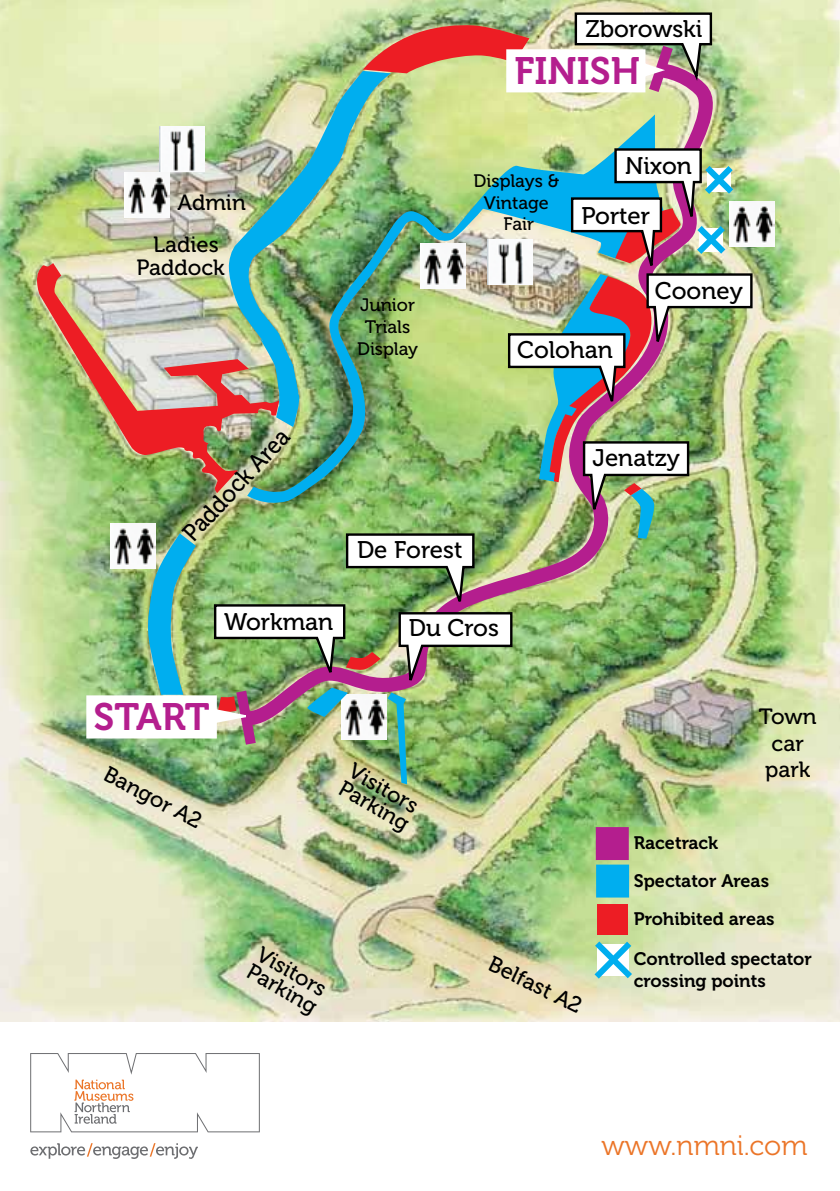
<style>
.page{position:relative;width:840px;height:1191px;background:#fff}
.page>*{position:absolute;margin:0;border:0;box-sizing:border-box;transform-origin:0 0}
.t1{font:38px "Museo 700";color:#b41e8e}
.t2{font:28px "Museo 300";color:#eb7528}
.t3{font:24.8px "Museo 500";color:#000;scale:.91 1}
.t4{font:24px "Museo 500";color:#000}
.t5{font:22px/20px "Museo 500";color:#000}
.t6{font:18px/38px "Museo 700";color:#000}
.t7{font:18px/21.6px "Museo 500";color:#000;text-align:center}
</style>
<div class="page">
<img style="left:0;top:0;width:839px;height:1021px">
<img style="left:36px;top:263px;width:49px;height:230px">
<svg style="left:30px;top:1053px;width:230px;height:79px"></svg>
<svg style="left:30px;top:1143px;width:168px;height:16px"></svg>
<img style="left:363px;top:11px;width:349px;height:92px">
<svg style="left:588px;top:935px;width:50px;height:50px"></svg>
<div style="left:596px;top:903px;width:31px;height:31px;background:#ed1d24"></div>
<div style="left:595px;top:827px;width:33px;height:33px;background:#b41e8e;border:2px solid #b41e8e"></div>
<div style="left:595px;top:864px;width:33px;height:33px;background:#00aeef;border:2px solid #00aeef"></div>
<img style="left:227px;top:71px;width:164px;height:43px">
<img style="left:753px;top:201px;width:21px;height:45px">
<img style="left:85px;top:114px;width:668px;height:670px">
<p class="t4" style="left:585px;top:15px;width:118px">Zborowski</p>
<p class="t5" style="left:177px;top:192px;width:70px">Admin</p>
<p class="t5" style="left:153px;top:234px;width:67px">Ladies</p>
<p class="t5" style="left:136px;top:258px;width:89px">Paddock</p>
<p class="t3" style="left:177px;top:528px;width:159px;rotate:-47deg">Paddock Area</p>
<p class="t7" style="left:357px;top:294px;width:63px">Junior<br>Trials<br>Display</p>
<h1 class="t1" style="left:514px;top:50px;width:127px">FINISH</h1>
<p class="t7" style="left:473px;top:170px;width:87px">Displays &amp;<br>Vintage<br>Fair</p>
<p class="t4" style="left:624px;top:152px;width:68px">Nixon</p>
<p class="t4" style="left:581px;top:202px;width:70px">Porter</p>
<p class="t4" style="left:654px;top:277px;width:89px">Cooney</p>
<p class="t4" style="left:517px;top:336px;width:97px">Colohan</p>
<p class="t4" style="left:357px;top:537px;width:107px">De Forest</p>
<p class="t4" style="left:592px;top:444px;width:89px">Jenatzy</p>
<p class="t4" style="left:224px;top:608px;width:110px">Workman</p>
<p class="t4" style="left:408px;top:615px;width:92px">Du Cros</p>
<h1 class="t1" style="left:94px;top:695px;width:117px">START</h1>
<p class="t5" style="left:110px;top:763px;width:109px;rotate:28deg">Bangor A2</p>
<p class="t5" style="left:355px;top:760px;width:79px;rotate:30deg">Visitors<br>Parking</p>
<p class="t5" style="left:263px;top:943px;width:79px;rotate:30deg">Visitors<br>Parking</p>
<p class="t5" style="left:494px;top:953px;width:103px;rotate:26deg">Belfast A2</p>
<p class="t5" style="left:758px;top:704px;width:59px;line-height:26.4px">Town car park</p>
<p class="t6" style="left:633px;top:824px;width:142px">Racetrack<br>Spectator Areas<br>Prohibited areas</p>
<p class="t6" style="left:633px;top:948px;width:179px;line-height:21.6px">Controlled spectator crossing points</p>
<p class="t2" style="left:601px;top:1130px;width:207px">www.nmni.com</p>
</div>
